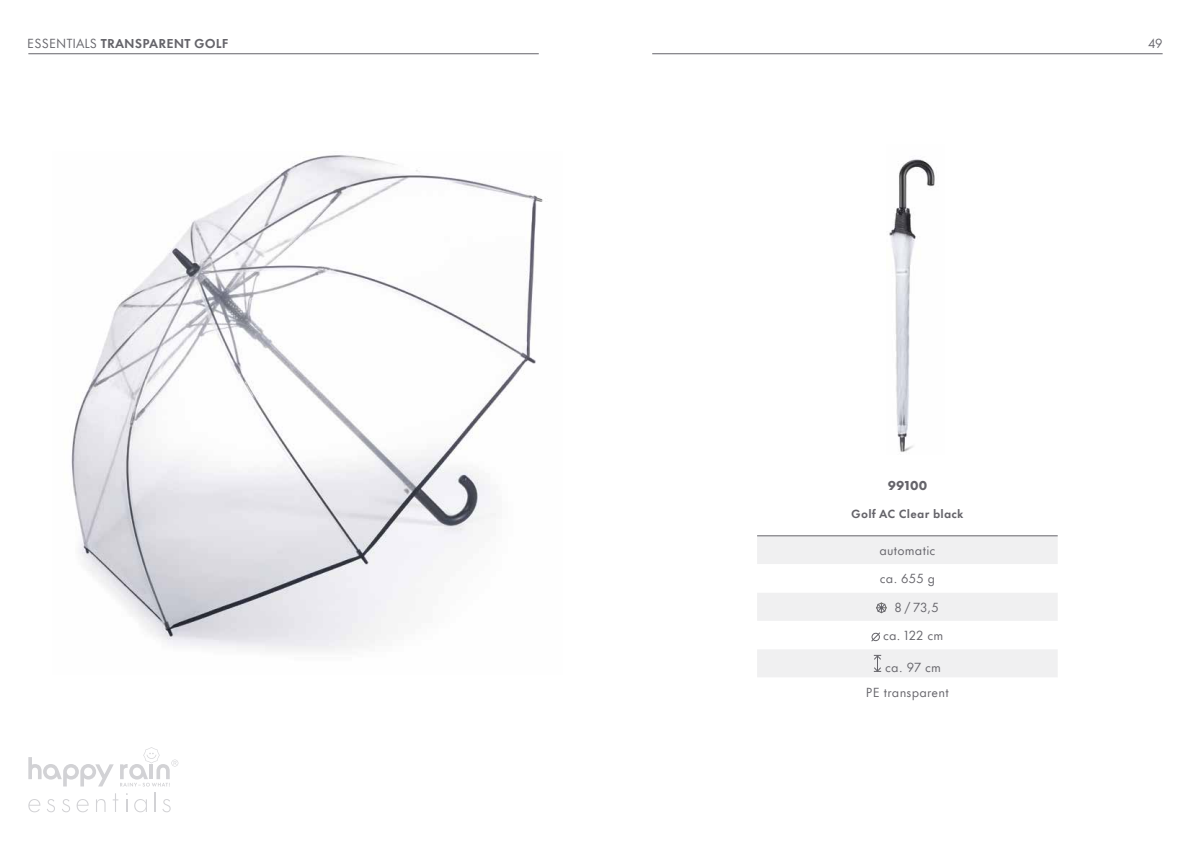
<style>
.page{position:relative;width:1191px;height:842px;background:#fff}
.page>*{position:absolute;margin:0;border:0;box-sizing:border-box;transform-origin:0 0}
.t1{font:12px/25px "Futura Now Text";letter-spacing:.02em;color:#65646a}
.t2{font:700 12px "Futura Now Text";letter-spacing:.01em;color:#65646a}
.t3{font:800 12px "Futura Now Text";letter-spacing:.02em;color:#65646a}
.t4{font:700 11px "Futura Now Text";letter-spacing:.02em;color:#65646a}
.s1{font-weight:400}
</style>
<div class="page">
<img style="left:71px;top:155px;width:472px;height:496px">
<img style="left:889px;top:159px;width:46px;height:293px">
<hr style="left:28px;top:54px;width:511px;height:1px;background:#65646a">
<hr style="left:652px;top:54px;width:510px;height:1px;background:#65646a">
<svg style="left:28px;top:757px;width:86px;height:29px"></svg>
<svg style="left:120px;top:747px;width:58px;height:39px"></svg>
<svg style="left:28px;top:799px;width:12px;height:13px"></svg>
<svg style="left:47px;top:799px;width:8px;height:13px"></svg>
<svg style="left:62px;top:799px;width:8px;height:13px"></svg>
<svg style="left:77px;top:799px;width:12px;height:13px"></svg>
<svg style="left:96px;top:799px;width:10px;height:13px"></svg>
<svg style="left:113px;top:793px;width:5px;height:19px"></svg>
<svg style="left:134px;top:799px;width:13px;height:13px"></svg>
<svg style="left:155px;top:793px;width:1px;height:19px"></svg>
<svg style="left:126px;top:793px;width:2px;height:19px"></svg>
<svg style="left:162px;top:799px;width:9px;height:13px"></svg>
<div style="left:757px;top:536px;width:300px;height:28px;background:#f0f0f1"></div>
<svg style="left:757px;top:593px;width:300px;height:84px;fill:#f0f0f1"></svg>
<hr style="left:757px;top:535px;width:300px;height:1px;background:#65646a">
<svg style="left:876px;top:603px;width:11px;height:10px"></svg>
<svg style="left:871px;top:632px;width:9px;height:10px"></svg>
<svg style="left:873px;top:655px;width:8px;height:17px"></svg>
<p class="t2" style="left:27px;top:33px;width:203px"><span class="s1">ESSENTIALS</span> TRANSPARENT GOLF</p>
<p class="t3" style="left:887px;top:475px;width:41px">99100</p>
<p class="t4" style="left:851px;top:504px;width:114px">Golf AC Clear black</p>
<p class="t1" style="left:879px;top:537px;width:58px">automatic</p>
<p class="t1" style="left:880px;top:565px;width:57px">ca. 655 g</p>
<p class="t1" style="left:894px;top:594px;width:46px">8 / 73,5</p>
<p class="t1" style="left:883px;top:622px;width:62px">ca. 122 cm</p>
<p class="t1" style="left:866px;top:654px;width:84px;text-indent:19px">ca. 97 cm<br>PE transparent</p>
<p class="t1" style="left:1148px;top:30px;width:16px">49</p>
</div>
